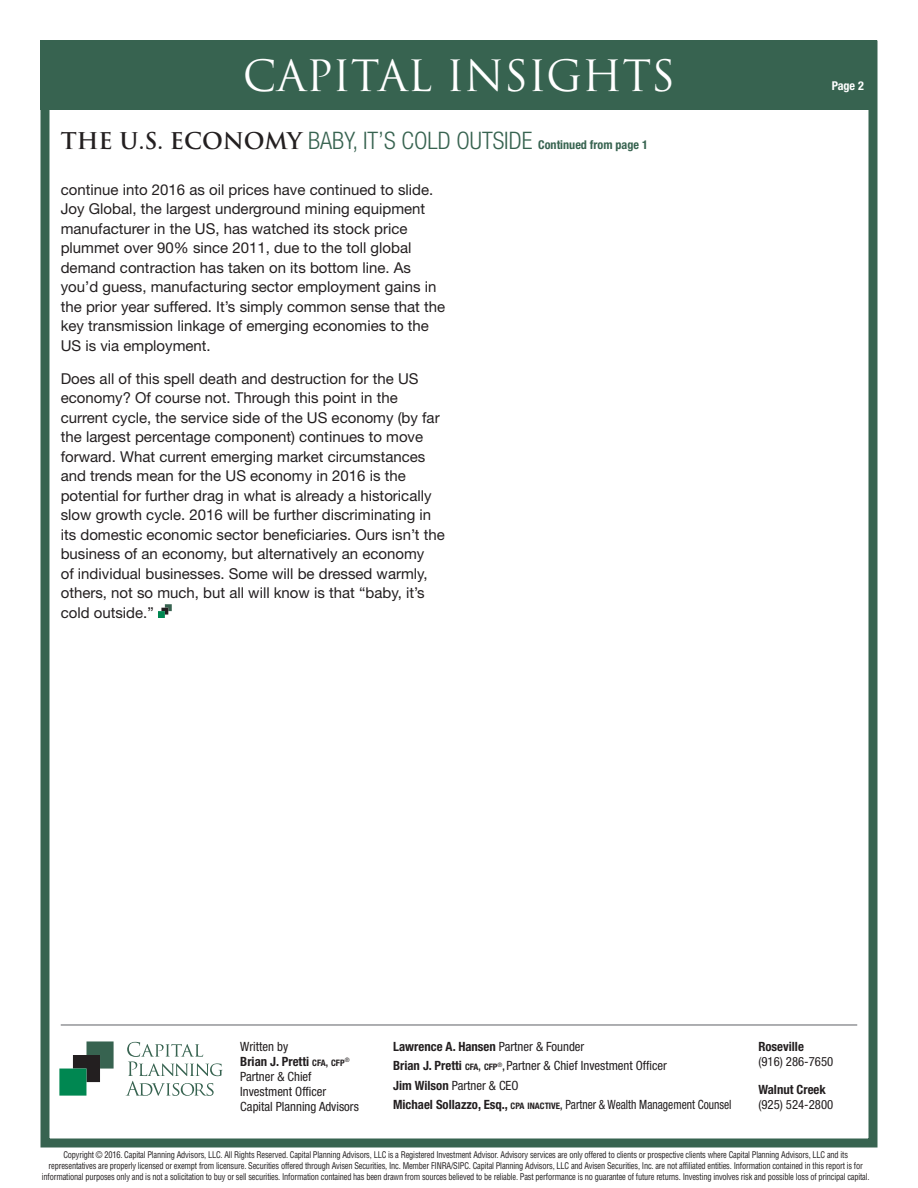
<style>
.page{position:relative;width:918px;height:1188px;background:#fff}
.page>*{position:absolute;margin:0;border:0;box-sizing:border-box;transform-origin:0 0}
.t1{font:42px "Trajan Pro";color:#fff}
.t2{font:300 condensed 24.15px "Helvetica Neue LT Pro";color:#376350}
.t3{font:15px/19.5px "Helvetica Neue LT Pro";color:#231f20}
.t4{font:condensed 12.75px/15px "Helvetica Neue LT Pro";color:#231f20}
.t5{font:700 condensed 12.75px "Helvetica Neue LT Pro";color:#231f20}
.t6{font:700 condensed 12.15px "Helvetica Neue LT Pro";color:#fff}
.t7{font:condensed 9px/10.8px "Helvetica LT Std";letter-spacing:-.02em;color:#231f20;text-align:center;scale:.93 1}
.s1{font-family:"Trajan Pro";font-weight:700;font-stretch:normal;font-size:22.5px;color:#231f20}
.s2{font-weight:700;font-size:12.15px}
.s3{font-weight:700}
.s4{font-weight:700;font-size:8.85px}
.s5{font-weight:700;font-size:9.75px}
</style>
<div class="page">
<svg style="left:59px;top:1041px;width:55px;height:55px"></svg>
<svg style="left:126px;top:1042px;width:97px;height:54px"></svg>
<div style="left:40px;top:40px;width:838px;height:1108px;border:9px solid #376350"></div>
<hr style="left:61px;top:1024px;width:796px;height:2px;background:#939598">
<div style="left:40px;top:40px;width:838px;height:70px;background:#376350"></div>
<svg style="left:158px;top:604px;width:14px;height:14px"></svg>
<p class="t1" style="left:243px;top:49px;width:434px">CAPITAL INSIGHTS</p>
<p class="t2" style="left:61px;top:126px;width:589px"><span class="s1">THE U.S. ECONOMY</span> BABY, IT’S COLD OUTSIDE <span class="s2">Continued from page 1</span></p>
<p class="t3" style="left:61px;top:180px;width:386px">continue into 2016 as oil prices have continued to slide.<br>Joy Global, the largest underground mining equipment manufacturer in the US, has watched its stock price plummet over 90% since 2011, due to the toll global demand contraction has taken on its bottom line. As you’d guess, manufacturing sector employment gains in the prior year suffered. It’s simply common sense that the key transmission linkage of emerging economies to the US is via employment.</p>
<p class="t3" style="left:61px;top:369px;width:386px">Does all of this spell death and destruction for the US economy? Of course not. Through this point in the current cycle, the service side of the US economy (by far the largest percentage component) continues to move forward. What current emerging market circumstances and trends mean for the US economy in 2016 is the potential for further drag in what is already a historically slow growth cycle. 2016 will be further discriminating in its domestic economic sector beneficiaries. Ours isn’t the business of an economy, but alternatively an economy<br>of individual businesses. Some will be dressed warmly, others, not so much, but all will know is that “baby, it’s cold outside.”</p>
<p class="t6" style="left:832px;top:79px;width:34px">Page 2</p>
<p class="t4" style="left:240px;top:1038px;width:120px">Written by<br><span class="s3">Brian J. Pretti</span> <span class="s4">CFA</span><span class="s5">,</span> <span class="s4">CFP</span><sup>®<br></sup>Partner &amp; Chief<br>Investment Officer<br>Capital Planning Advisors</p>
<p class="t5" style="left:758px;top:1038px;width:47px">Roseville</p>
<p class="t4" style="left:393px;top:1036px;width:340px;line-height:19.5px"><span class="s3">Lawrence A. Hansen</span> Partner &amp; Founder<br><span class="s3">Brian J. Pretti</span> <span class="s4">CFA</span><span class="s5">,</span> <span class="s4">CFP</span><sup>®</sup><span class="s5">,</span> Partner &amp; Chief Investment Officer<br><span class="s3">Jim Wilson</span> Partner &amp; CEO<br><span class="s3">Michael Sollazzo, Esq.,</span> <span class="s4">CPA INACTIVE</span><span class="s5">,</span> Partner &amp; Wealth Management Counsel</p>
<p class="t4" style="left:758px;top:1053px;width:76px">(916) 286-7650</p>
<p class="t5" style="left:758px;top:1082px;width:69px">Walnut Creek</p>
<p class="t4" style="left:758px;top:1097px;width:76px">(925) 524-2800</p>
<p class="t7" style="left:42px;top:1150px;width:892px">Copyright © 2016. Capital Planning Advisors, LLC. All Rights Reserved. Capital Planning Advisors, LLC is a Registered Investment Advisor. Advisory services are only offered to clients or prospective clients where Capital Planning Advisors, LLC and its representatives are properly licensed or exempt from licensure. Securities offered through Avisen Securities, Inc. Member FINRA/SIPC. Capital Planning Advisors, LLC and Avisen Securities, Inc. are not affiliated entities. Information contained in this report is for informational purposes only and is not a solicitation to buy or sell securities. Information contained has been drawn from sources believed to be reliable. Past performance is no guarantee of future returns. Investing involves risk and possible loss of principal capital.</p>
</div>
